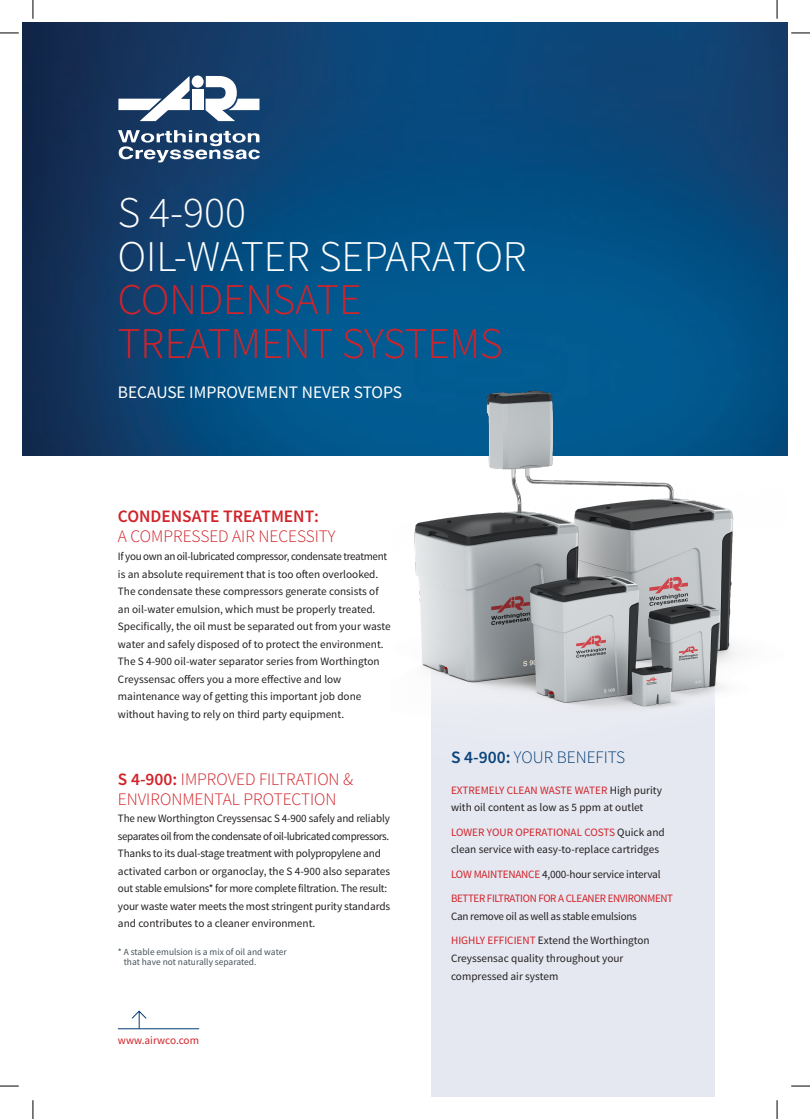
<style>
.page{position:relative;width:810px;height:1119px;background:#fff}
.page>*{position:absolute;margin:0;border:0;box-sizing:border-box;transform-origin:0 0}
.t1{font:300 43.75px/43.8px "Source Sans Pro";color:#d1232a}
.t2{font:300 43.75px/43.8px "Source Sans Pro";color:#fff}
.t3{font:300 17.5px/20px "Source Sans Pro";color:#d1232a}
.t4{font:17.5px "Source Sans Pro";color:#fff}
.t5{font:600 17.5px "Source Sans Pro";color:#d1232a}
.t6{font:300 17.5px "Source Sans Pro";color:#003c74}
.t7{font:11.25px/17.5px "Source Sans Pro";color:#231f20}
.t8{font:11.25px/17.5px "Source Sans Pro";letter-spacing:-.02em;color:#231f20}
.t9{font:11.25px/24.6px "Source Sans Pro";letter-spacing:-.03em;color:#d1232a}
.t10{font:11.25px "Source Sans Pro";color:#d1232a}
.t11{font:9.38px/10px "Source Sans Pro";color:#425159}
.s1{font-weight:600}
.s2{color:#d1232a}
.s3{color:#231f20}
</style>
<div class="page">
<img style="left:22px;top:22px;width:766px;height:433px">
<div style="left:432px;top:571px;width:283px;height:525px;background:#e5e8f1"></div>
<svg style="left:118px;top:130px;width:142px;height:32px"></svg>
<svg style="left:118px;top:76px;width:72px;height:45px"></svg>
<div style="left:192px;top:90px;width:11px;height:20px;background:#fff"></div>
<div style="left:192px;top:75px;width:12px;height:13px;background:#fff;border-radius:50%"></div>
<svg style="left:206px;top:76px;width:53px;height:45px"></svg>
<svg style="left:132px;top:1010px;width:15px;height:18px"></svg>
<hr style="left:118px;top:1028px;width:81px;height:1px;background:#003c74">
<img style="left:391px;top:376px;width:397px;height:387px">
<svg style="left:0;top:32px;width:19px;height:2px"></svg>
<svg style="left:791px;top:32px;width:19px;height:2px"></svg>
<svg style="left:0;top:1085px;width:19px;height:1px"></svg>
<svg style="left:791px;top:1085px;width:19px;height:1px"></svg>
<svg style="left:32px;top:0;width:2px;height:19px"></svg>
<svg style="left:32px;top:1100px;width:2px;height:18px"></svg>
<svg style="left:776px;top:0;width:2px;height:19px"></svg>
<svg style="left:776px;top:1100px;width:2px;height:18px"></svg>
<h1 class="t2" style="left:118px;top:190px;width:411px">S 4-900<br>OIL-WATER SEPARATOR</h1>
<h1 class="t1" style="left:118px;top:278px;width:386px">CONDENSATE<br>TREATMENT SYSTEMS</h1>
<h2 class="t4" style="left:118px;top:381px;width:286px">BECAUSE IMPROVEMENT NEVER STOPS</h2>
<h2 class="t5" style="left:118px;top:505px;width:203px">CONDENSATE TREATMENT:</h2>
<h2 class="t3" style="left:118px;top:526px;width:219px">A COMPRESSED AIR NECESSITY</h2>
<p class="t7" style="left:118px;top:547px;width:274px">If you own an oil-lubricated compressor, condensate treatment is an absolute requirement that is too often overlooked.<br>The condensate these compressors generate consists of an oil-water emulsion, which must be properly treated.<br>Specifically, the oil must be separated out from your waste water and safely disposed of to protect the environment.<br>The S 4-900 oil-water separator series from Worthington Creyssensac offers you a more effective and low maintenance way of getting this important job done without having to rely on third party equipment.</p>
<h2 class="t3" style="left:118px;top:768px;width:237px"><span class="s1">S 4-900:</span> IMPROVED FILTRATION &amp;<br>ENVIRONMENTAL PROTECTION</h2>
<p class="t8" style="left:118px;top:809px;width:274px">The new Worthington Creyssensac S 4-900 safely and reliably separates oil from the condensate of oil-lubricated compressors.<br>Thanks to its dual-stage treatment with polypropylene and activated carbon or organoclay, the S 4-900 also separates out stable emulsions* for more complete filtration. The result: your waste water meets the most stringent purity standards and contributes to a cleaner environment.</p>
<p class="t11" style="left:124px;top:946px;width:164px;text-indent:-6px">* A stable emulsion is a mix of oil and water that have not naturally separated.</p>
<p class="t10" style="left:118px;top:1032px;width:83px">www.airwco.com</p>
<h2 class="t6" style="left:451px;top:747px;width:176px"><span class="s1">S 4-900:</span> YOUR BENEFITS</h2>
<p class="t7" style="left:451px;top:781px;width:212px"><span class="s2">EXTREMELY CLEAN WASTE WATER</span> High purity with oil content as low as 5 ppm at outlet</p>
<p class="t7" style="left:451px;top:823px;width:215px"><span class="s2">LOWER YOUR OPERATIONAL COSTS</span> Quick and clean service with easy-to-replace cartridges</p>
<p class="t9" style="left:451px;top:861px;width:223px">LOW MAINTENANCE <span class="s3">4,000-hour service interval<br></span>BETTER FILTRATION FOR A CLEANER ENVIRONMENT</p>
<p class="t7" style="left:451px;top:903px;width:200px;line-height:24.6px">Can remove oil as well as stable emulsions<br><span class="s2">HIGHLY EFFICIENT</span> Extend the Worthington</p>
<p class="t7" style="left:451px;top:949px;width:174px">Creyssensac quality throughout your compressed air system</p>
</div>
